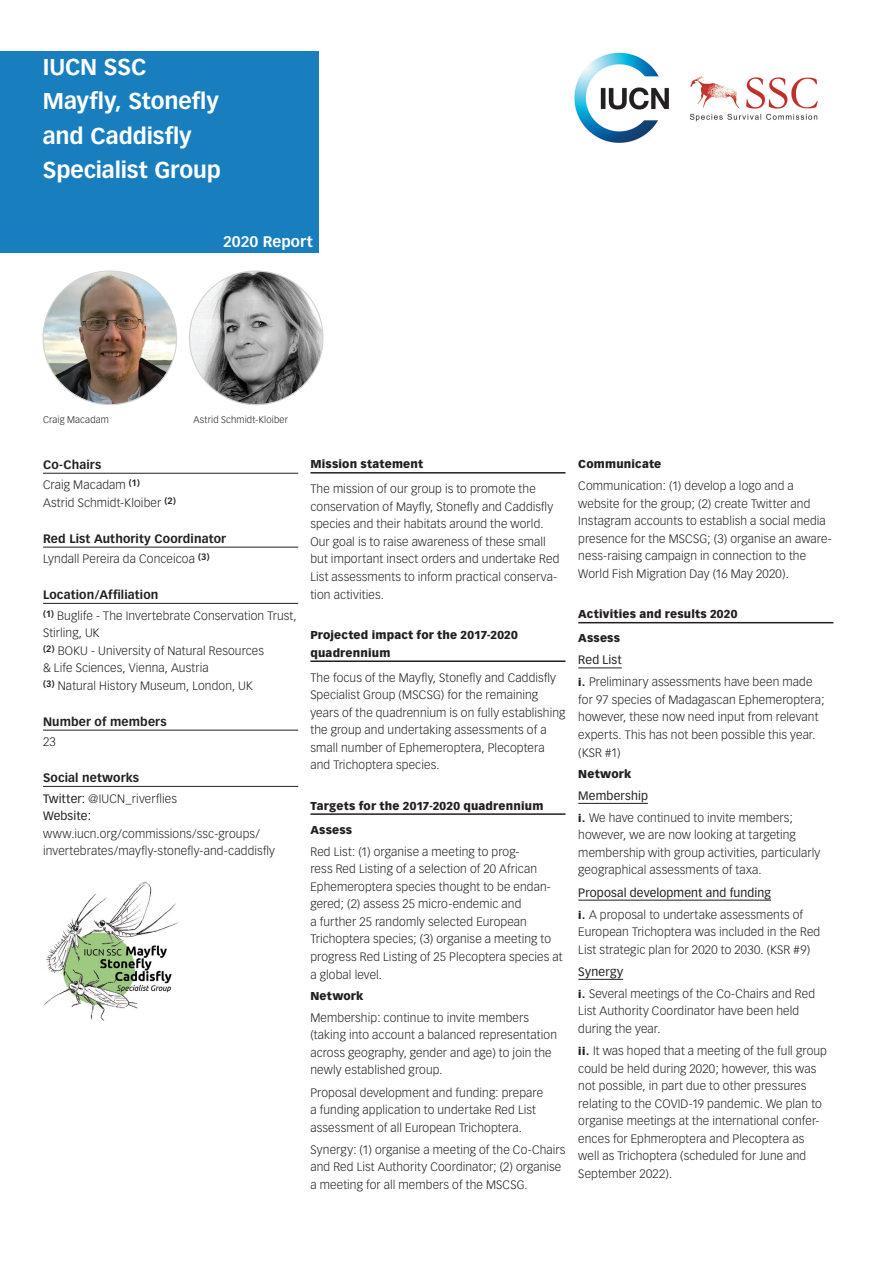
<style>
.page{position:relative;width:893px;height:1263px;background:#fff}
.page>*{position:absolute;margin:0;border:0;box-sizing:border-box;transform-origin:0 0}
.t1{font:700 22.5px/34.5px "Vectora LH";letter-spacing:-.005em;color:#fff}
.t2{font:700 15px "Vectora LH";color:#fff}
.t3{font:300 12px/17.5px "Vectora LH";letter-spacing:.01em;color:#231f20}
.t4{font:700 12px/20.7px "Vectora LH";letter-spacing:.01em;color:#231f20}
.t5{font:12px "Vectora LH";letter-spacing:.01em;color:#231f20}
.t6{font:900 11.25px/24.2px "Vectora LH";letter-spacing:.015em;color:#231f20}
.t7{font:300 9.45px "Vectora LH";letter-spacing:.015em;color:#231f20}
.s1{font-weight:700}
.s2{font-weight:300}
.s3{font-weight:400}
.s4{font-weight:900;font-size:10.5px}
</style>
<div class="page">
<div style="left:0;top:51px;width:319px;height:202px;background:#197ebe"></div>
<img style="left:43px;top:271px;width:134px;height:134px;border-radius:67px">
<img style="left:189px;top:271px;width:134px;height:134px;border-radius:67px">
<img style="left:574px;top:52px;width:244px;height:91px">
<hr style="left:43px;top:473px;width:255px;height:1px;background:#231f20">
<hr style="left:43px;top:547px;width:255px;height:1px;background:#231f20">
<hr style="left:43px;top:603px;width:255px;height:1px;background:#231f20">
<hr style="left:43px;top:730px;width:255px;height:1px;background:#231f20">
<hr style="left:43px;top:786px;width:255px;height:1px;background:#231f20">
<hr style="left:310px;top:472px;width:256px;height:2px;background:#231f20">
<hr style="left:310px;top:660px;width:256px;height:2px;background:#231f20">
<hr style="left:310px;top:813px;width:256px;height:2px;background:#231f20">
<hr style="left:578px;top:622px;width:255px;height:1px;background:#231f20">
<hr style="left:578px;top:668px;width:44px;height:1px;background:#231f20">
<hr style="left:578px;top:803px;width:70px;height:1px;background:#231f20">
<hr style="left:578px;top:900px;width:193px;height:1px;background:#231f20">
<hr style="left:578px;top:979px;width:45px;height:1px;background:#231f20">
<img style="left:44px;top:881px;width:135px;height:140px">
<h1 class="t1" style="left:43px;top:50px;width:179px">IUCN SSC<br>Mayfly, Stonefly and Caddisfly<br>Specialist Group</h1>
<p class="t2" style="left:223px;top:232px;width:91px">2020 Report</p>
<p class="t7" style="left:43px;top:414px;width:67px">Craig Macadam</p>
<p class="t7" style="left:194px;top:414px;width:96px">Astrid Schmidt-Kloiber</p>
<p class="t3" style="left:43px;top:454px;width:98px;line-height:20.7px"><span class="s1">Co-Chairs<br></span>Craig Macadam <sup>(1)</sup></p>
<p class="t3" style="left:43px;top:494px;width:134px">Astrid Schmidt-Kloiber <sup>(2)</sup></p>
<p class="t4" style="left:43px;top:528px;width:184px">Red List Authority Coordinator<br><span class="s2">Lyndall Pereira da Conceicoa</span> <sup>(3)</sup></p>
<p class="t3" style="left:43px;top:584px;width:255px;line-height:20.7px"><span class="s1">Location/Affiliation<br></span><sup>(1)</sup> Buglife - The Invertebrate Conservation Trust,</p>
<p class="t3" style="left:43px;top:624px;width:223px">Stirling, UK<br><sup>(2)</sup> BOKU - University of Natural Resources &amp; Life Sciences, Vienna, Austria<br><sup>(3)</sup> Natural History Museum, London, UK</p>
<p class="t4" style="left:43px;top:711px;width:125px">Number of members</p>
<p class="t3" style="left:43px;top:733px;width:14px">23</p>
<p class="t3" style="left:43px;top:767px;width:136px;line-height:20.7px"><span class="s1">Social networks<br></span><span class="s3">Twitter:</span> @IUCN_riverflies</p>
<p class="t5" style="left:43px;top:809px;width:49px">Website:</p>
<p class="t3" style="left:43px;top:825px;width:233px">www.iucn.org/commissions/ssc-groups/ invertebrates/mayfly-stonefly-and-caddisfly</p>
<p class="t6" style="left:310px;top:452px;width:114px">Mission statement</p>
<p class="t3" style="left:310px;top:480px;width:250px">The mission of our group is to promote the conservation of Mayfly, Stonefly and Caddisfly species and their habitats around the world.<br>Our goal is to raise awareness of these small but important insect orders and undertake Red List assessments to inform practical conserva&shy;tion activities.</p>
<p class="t6" style="left:310px;top:625px;width:209px;line-height:18px">Projected impact for the 2017-2020 quadrennium</p>
<p class="t3" style="left:310px;top:669px;width:256px">The focus of the Mayfly, Stonefly and Caddisfly Specialist Group (MSCSG) for the remaining years of the quadrennium is on fully establishing the group and undertaking assessments of a small number of Ephemeroptera, Plecoptera and Trichoptera species.</p>
<p class="t6" style="left:310px;top:793px;width:234px">Targets for the 2017-2020 quadrennium<br>Assess</p>
<p class="t3" style="left:310px;top:843px;width:254px">Red List: (1) organise a meeting to prog-<br>ress Red Listing of a selection of 20 African Ephemeroptera species thought to be endan&shy;gered; (2) assess 25 micro-endemic and<br>a further 25 randomly selected European Trichoptera species; (3) organise a meeting to progress Red Listing of 25 Plecoptera species at a global level.</p>
<p class="t6" style="left:310px;top:983px;width:55px">Network</p>
<p class="t3" style="left:310px;top:1009px;width:248px">Membership: continue to invite members (taking into account a balanced representation across geography, gender and age) to join the newly established group.</p>
<p class="t3" style="left:310px;top:1083px;width:234px">Proposal development and funding: prepare a funding application to undertake Red List assessment of all European Trichoptera.</p>
<p class="t3" style="left:310px;top:1141px;width:256px">Synergy: (1) organise a meeting of the Co-Chairs and Red List Authority Coordinator; (2) organise a meeting for all members of the MSCSG.</p>
<p class="t6" style="left:578px;top:452px;width:85px">Communicate</p>
<p class="t3" style="left:578px;top:477px;width:255px">Communication: (1) develop a logo and a website for the group; (2) create Twitter and Instagram accounts to establish a social media presence for the MSCSG; (3) organise an aware&shy;ness-raising campaign in connection to the World Fish Migration Day (16 May 2020).</p>
<p class="t6" style="left:578px;top:602px;width:161px">Activities and results 2020<br>Assess</p>
<p class="t3" style="left:578px;top:649px;width:236px;line-height:22px"><span class="s3">Red List<br></span><span class="s4">i.</span> Preliminary assessments have been made</p>
<p class="t3" style="left:578px;top:691px;width:248px">for 97 species of Madagascan Ephemeroptera; however, these now need input from relevant experts. This has not been possible this year. (KSR #1)</p>
<p class="t6" style="left:578px;top:761px;width:55px">Network</p>
<p class="t3" style="left:578px;top:785px;width:216px;line-height:22px"><span class="s3">Membership<br></span><span class="s4">i.</span> We have continued to invite members;</p>
<p class="t3" style="left:578px;top:826px;width:244px">however, we are now looking at targeting membership with group activities, particularly geographical assessments of taxa.</p>
<p class="t3" style="left:578px;top:881px;width:226px;line-height:22px"><span class="s3">Proposal development and funding<br></span><span class="s4">i.</span> A proposal to undertake assessments of</p>
<p class="t3" style="left:578px;top:923px;width:243px">European Trichoptera was included in the Red<br>List strategic plan for 2020 to 2030. (KSR #9)</p>
<p class="t3" style="left:578px;top:960px;width:238px;line-height:22px"><span class="s3">Synergy<br></span><span class="s4">i.</span> Several meetings of the Co-Chairs and Red</p>
<p class="t3" style="left:578px;top:1002px;width:222px">List Authority Coordinator have been held during the year.</p>
<p class="t3" style="left:578px;top:1042px;width:250px"><span class="s4">ii.</span> It was hoped that a meeting of the full group could be held during 2020; however, this was not possible, in part due to other pressures relating to the COVID-19 pandemic. We plan to organise meetings at the international confer&shy;ences for Ephmeroptera and Plecoptera as well as Trichoptera (scheduled for June and September 2022).</p>
</div>
